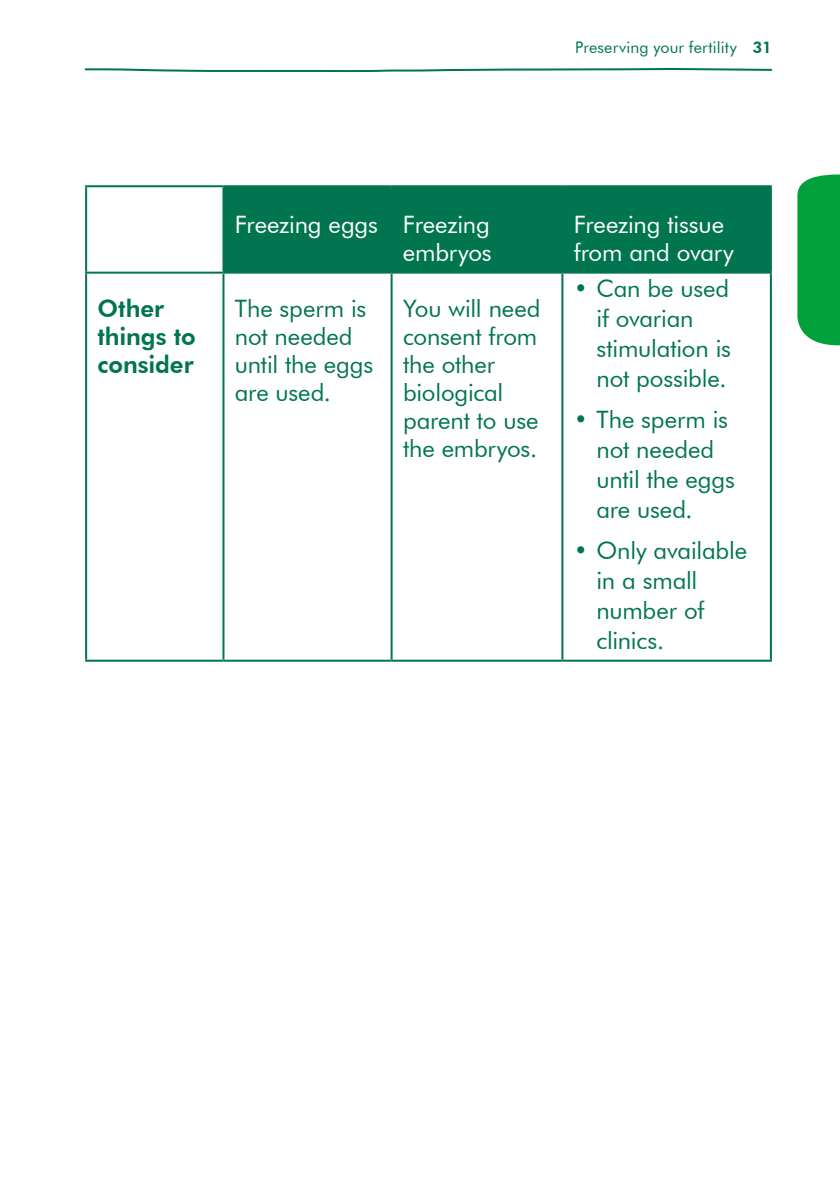
<style>
.page{position:relative;width:840px;height:1191px;background:#fff}
.page>*{position:absolute;margin:0;border:0;box-sizing:border-box;transform-origin:0 0}
.t1{font:24px/30px "Futura BT";letter-spacing:-.005em;color:#007550}
.t2{font:24px/28px "Futura BT";letter-spacing:-.01em;color:#fff;text-align:right}
.t3{font:800 24px/28px "Futura BT";letter-spacing:-.005em;color:#007550}
.t4{font:16px "Futura BT";letter-spacing:.01em;color:#007550}
.s1{font-weight:800}
</style>
<div class="page">
<svg style="left:84px;top:68px;width:688px;height:5px"></svg>
<svg style="left:797px;top:174px;width:42px;height:171px;background:#10a646"></svg>
<div style="left:224px;top:187px;width:545px;height:85px;background:#007550"></div>
<hr style="left:85px;top:272px;width:138px;height:2px;background:#007550">
<hr style="left:223px;top:272px;width:168px;height:2px;background:#007550">
<hr style="left:391px;top:272px;width:171px;height:2px;background:#007550">
<hr style="left:562px;top:272px;width:209px;height:2px;background:#007550">
<hr style="left:85px;top:185px;width:138px;height:2px;background:#007550">
<hr style="left:85px;top:187px;width:2px;height:85px;background:#007550">
<hr style="left:223px;top:185px;width:168px;height:2px;background:#007550">
<hr style="left:222px;top:187px;width:2px;height:85px;background:#007550">
<hr style="left:391px;top:185px;width:171px;height:2px;background:#007550">
<hr style="left:390px;top:187px;width:2px;height:85px;background:#007550">
<hr style="left:562px;top:185px;width:209px;height:2px;background:#007550">
<hr style="left:561px;top:187px;width:2px;height:85px;background:#007550">
<hr style="left:769px;top:187px;width:2px;height:85px;background:#007550">
<hr style="left:85px;top:274px;width:2px;height:385px;background:#007550">
<hr style="left:222px;top:274px;width:2px;height:385px;background:#007550">
<hr style="left:390px;top:274px;width:2px;height:385px;background:#007550">
<hr style="left:561px;top:274px;width:2px;height:385px;background:#007550">
<hr style="left:769px;top:274px;width:2px;height:385px;background:#007550">
<hr style="left:85px;top:659px;width:138px;height:2px;background:#007550">
<hr style="left:223px;top:659px;width:168px;height:2px;background:#007550">
<hr style="left:391px;top:659px;width:171px;height:2px;background:#007550">
<hr style="left:562px;top:659px;width:209px;height:2px;background:#007550">
<p class="t4" style="left:574px;top:38px;width:198px">Preserving your fertility <span class="s1">31</span></p>
<p class="t2" style="left:235px;top:210px;width:258px">Freezing eggs Freezing embryos</p>
<p class="t2" style="left:573px;top:210px;width:161px;text-align:left">Freezing tissue from and ovary</p>
<p class="t3" style="left:97px;top:294px;width:100px">Other things to consider</p>
<p class="t1" style="left:235px;top:294px;width:140px;line-height:28px">The sperm is not needed until the eggs are used.</p>
<p class="t1" style="left:403px;top:295px;width:139px;line-height:28px">You will need consent from the other biological parent to use the embryos.</p>
<p class="t1" style="left:596px;top:273px;width:136px;text-indent:-23px">• Can be used if ovarian stimulation is not possible.</p>
<p class="t1" style="left:596px;top:404px;width:140px;text-indent:-23px">• The sperm is not needed until the eggs are used.</p>
<p class="t1" style="left:596px;top:535px;width:152px;text-indent:-23px">• Only available in a small number of clinics.</p>
</div>
